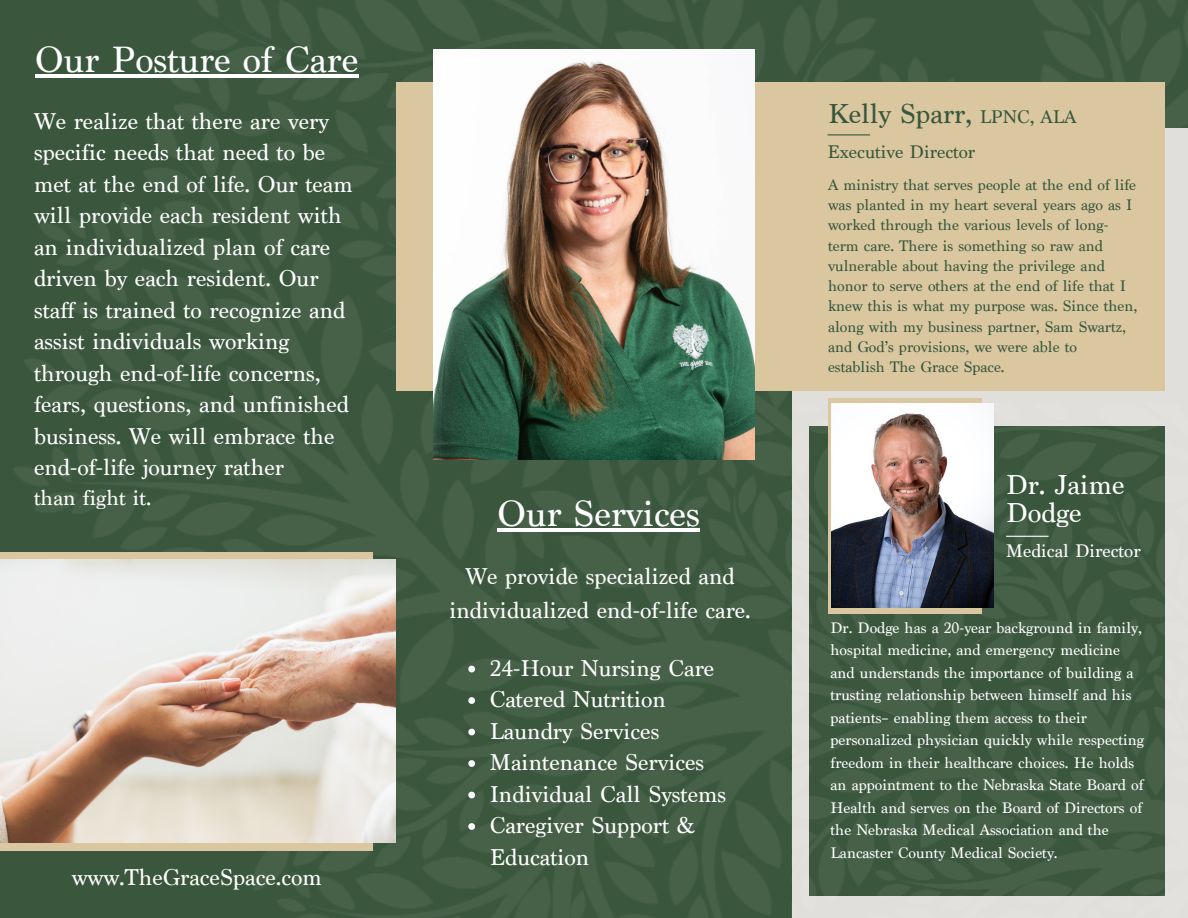
<style>
.page{position:relative;width:1188px;height:918px;background:#fff}
.page>*{position:absolute;margin:0;border:0;box-sizing:border-box;transform-origin:0 0}
.t1{font:36px "Marion";color:#fff}
.t2{font:27px "Marion";color:#fff}
.t3{font:27px "Marion";color:#37573d}
.t4{font:22.5px/31.5px "Marion";color:#fff}
.t5{font:21px "Marion";color:#fff}
.t6{font:18px "Marion";color:#37573d}
.t7{font:18px "Marion";color:#fff}
.t8{font:15px/22.5px "Marion";color:#fff}
.t9{font:15px/20.2px "Marion";color:#37573d}
</style>
<div class="page">
<img style="left:0;top:0;width:1188px;height:918px">
<div style="left:792px;top:129px;width:396px;height:789px;background:#e0dfdb"></div>
<div style="left:396px;top:82px;width:769px;height:309px;background:#dac79f"></div>
<img style="left:809px;top:426px;width:356px;height:470px">
<div style="left:828px;top:398px;width:154px;height:215px;background:linear-gradient(to right,#dac79f,#dac79f)"></div>
<img style="left:832px;top:404px;width:162px;height:203px">
<img style="left:433px;top:50px;width:321px;height:409px">
<div style="left:0;top:552px;width:372px;height:298px;background:#dac79f"></div>
<img style="left:0;top:559px;width:396px;height:284px">
<hr style="left:498px;top:528px;width:202px;height:3px;background:#fff">
<svg style="left:468px;top:666px;width:7px;height:6px"></svg>
<svg style="left:468px;top:697px;width:7px;height:7px"></svg>
<svg style="left:468px;top:729px;width:7px;height:6px"></svg>
<svg style="left:468px;top:760px;width:7px;height:7px"></svg>
<svg style="left:468px;top:792px;width:7px;height:6px"></svg>
<svg style="left:468px;top:823px;width:7px;height:7px"></svg>
<hr style="left:35px;top:75px;width:323px;height:3px;background:#fff">
<hr style="left:828px;top:134px;width:42px;height:1px;background:#37573d">
<hr style="left:1006px;top:536px;width:43px;height:1px;background:#fff">
<p class="t1" style="left:35px;top:41px;width:325px">Our Posture of Care</p>
<p class="t4" style="left:34px;top:106px;width:321px">We realize that there are very specific needs that need to be met at the end of life. Our team will provide each resident with an individualized plan of care driven by each resident. Our staff is trained to recognize and assist individuals working through end-of-life concerns, fears, questions, and unfinished business. We will embrace the end-of-life journey rather</p>
<p class="t5" style="left:34px;top:486px;width:119px">than fight it.</p>
<p class="t4" style="left:72px;top:861px;width:252px">www.TheGraceSpace.com</p>
<p class="t1" style="left:498px;top:494px;width:204px">Our Services</p>
<p class="t4" style="left:449px;top:559px;width:303px;line-height:33.8px;text-align:center">We provide specialized and individualized end-of-life care.</p>
<p class="t4" style="left:490px;top:652px;width:226px">24-Hour Nursing Care</p>
<p class="t4" style="left:490px;top:684px;width:178px">Catered Nutrition</p>
<p class="t4" style="left:490px;top:715px;width:171px">Laundry Services</p>
<p class="t4" style="left:490px;top:747px;width:216px">Maintenance Services</p>
<p class="t4" style="left:490px;top:778px;width:238px">Individual Call Systems</p>
<p class="t4" style="left:490px;top:810px;width:207px">Caregiver Support &amp;<br>Education</p>
<p class="t3" style="left:828px;top:99px;width:146px">Kelly Sparr,</p>
<p class="t6" style="left:980px;top:107px;width:98px">LPNC, ALA</p>
<p class="t6" style="left:828px;top:142px;width:149px">Executive Director</p>
<p class="t9" style="left:828px;top:175px;width:311px">A ministry that serves people at the end of life was planted in my heart several years ago as I worked through the various levels of long&shy;term care. There is something so raw and vulnerable about having the privilege and honor to serve others at the end of life that I knew this is what my purpose was. Since then, along with my business partner, Sam Swartz, and God’s provisions, we were able to establish The Grace Space.</p>
<p class="t2" style="left:1006px;top:470px;width:120px">Dr. Jaime</p>
<p class="t2" style="left:1006px;top:498px;width:77px">Dodge</p>
<p class="t7" style="left:1006px;top:541px;width:136px">Medical Director</p>
<p class="t8" style="left:831px;top:616px;width:315px">Dr. Dodge has a 20-year background in family, hospital medicine, and emergency medicine and understands the importance of building a trusting relationship between himself and his patients– enabling them access to their personalized physician quickly while respecting freedom in their healthcare choices. He holds an appointment to the Nebraska State Board of Health and serves on the Board of Directors of the Nebraska Medical Association and the Lancaster County Medical Society.</p>
</div>
